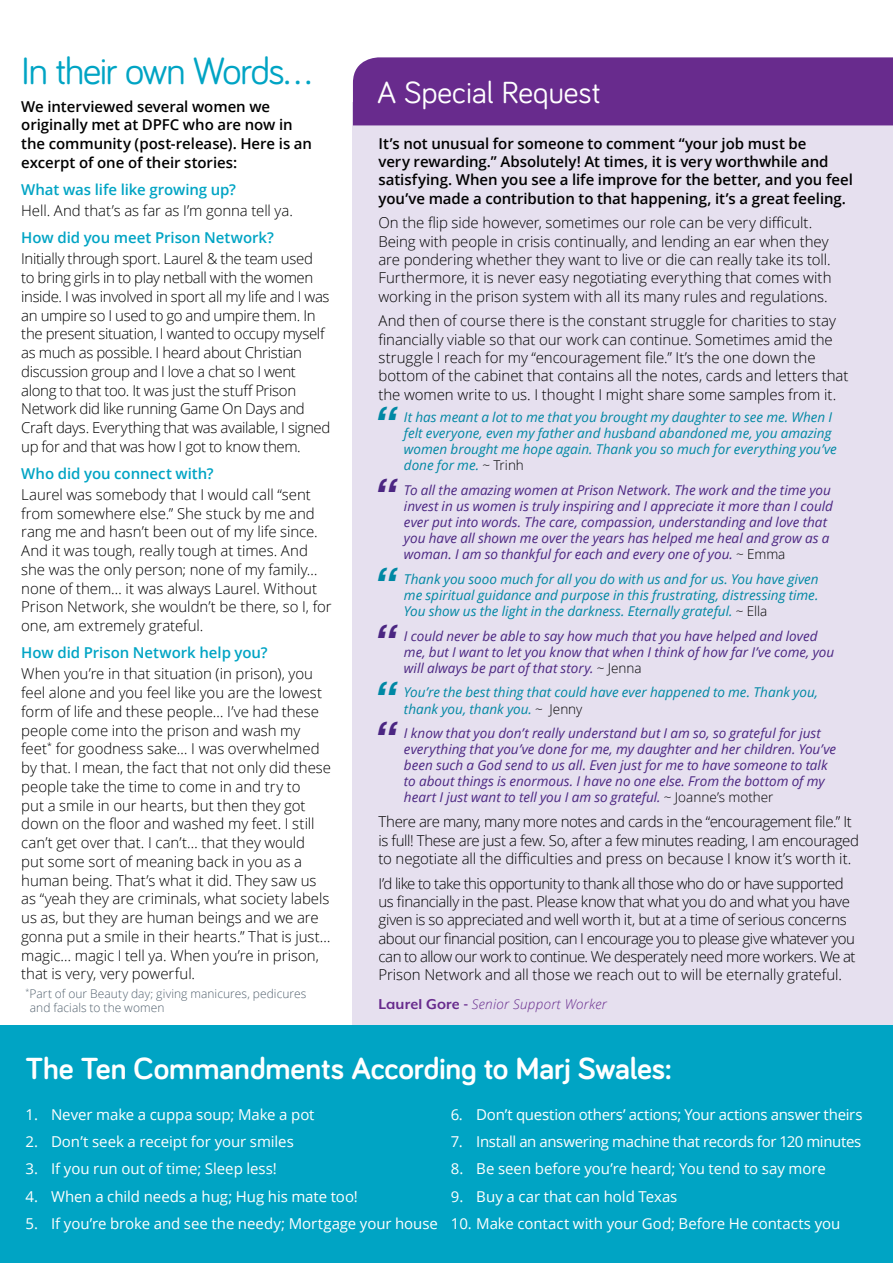
<style>
.page{position:relative;width:893px;height:1263px;background:#fff}
.page>*{position:absolute;margin:0;border:0;box-sizing:border-box;transform-origin:0 0}
.t1{font:italic 700 45px "Arial";color:#0088a4}
.t2{font:italic 700 45px/96.8px "Arial";color:#4b2682}
.t3{font:39px "Bariol";letter-spacing:-.04em;color:#00a4c4}
.t4{font:700 31.5px "Bariol";letter-spacing:-.005em;color:#fff}
.t5{font:31.5px "Bariol";color:#fff}
.t6{font:300 15px/18.8px "Open Sans";letter-spacing:-.005em;color:#000}
.t7{font:300 15px/18.8px "Open Sans";letter-spacing:-.025em;color:#000}
.t8{font:15px "Open Sans";letter-spacing:-.005em;color:#fff}
.t9{font:600 15px/18.3px "Open Sans";letter-spacing:-.005em;color:#000}
.t10{font:600 15px "Open Sans";letter-spacing:-.005em;color:#00a4c4}
.t11{font:15px "Open Sans";letter-spacing:-.025em;color:#fff}
.t12{font:italic 13.5px/16px "Open Sans";color:#4b2682}
.t13{font:italic 13.5px/16px "Open Sans";color:#0088a4}
.t14{font:italic 300 13.5px "Open Sans";letter-spacing:.02em;color:#682b8d}
.t15{font:300 12px/14.2px "Open Sans";letter-spacing:.005em;color:#53626f}
.s1{font-weight:300;font-style:normal;color:#000}
.s2{font-family:"Mr Eaves XL Mod OT";font-weight:700;font-style:normal;font-size:16.5px}
</style>
<div class="page">
<div style="left:0;top:1025px;width:893px;height:238px;background:#00a4c4"></div>
<div style="left:353px;top:102px;width:540px;height:923px;background:#e6e0ef"></div>
<div style="left:353px;top:57px;width:540px;height:68px;background:#682b8d"></div>
<h2 class="t3" style="left:21px;top:45px;width:292px">In their own Words…</h2>
<p class="t9" style="left:21px;top:97px;width:292px;line-height:18.8px">We interviewed several women we originally met at DPFC who are now in the community (post-release). Here is an excerpt of one of their stories:</p>
<p class="t10" style="left:21px;top:179px;width:216px">What was life like growing up?</p>
<p class="t6" style="left:21px;top:201px;width:273px">Hell. And that’s as far as I’m gonna tell ya.</p>
<p class="t10" style="left:21px;top:228px;width:254px">How did you meet Prison Network?</p>
<p class="t7" style="left:21px;top:249px;width:311px">Initially through sport. Laurel &amp; the team used<br>to bring girls in to play netball with the women inside. I was involved in sport all my life and I was an umpire so I used to go and umpire them. In the present situation, I wanted to occupy myself as much as possible. I heard about Christian discussion group and I love a chat so I went along to that too. It was just the stuff Prison Network did like running Game On Days and Craft days. Everything that was available, I signed up for and that was how I got to know them.</p>
<p class="t10" style="left:21px;top:463px;width:194px">Who did you connect with?</p>
<p class="t6" style="left:21px;top:485px;width:312px">Laurel was somebody that I would call “sent from somewhere else.” She stuck by me and rang me and hasn’t been out of my life since.<br>And it was tough, really tough at times. And she was the only person; none of my family… none of them… it was always Laurel. Without Prison Network, she wouldn’t be there, so I, for one, am extremely grateful.</p>
<p class="t10" style="left:21px;top:643px;width:248px">How did Prison Network help you?</p>
<p class="t6" style="left:21px;top:664px;width:311px">When you’re in that situation (in prison), you feel alone and you feel like you are the lowest form of life and these people… I’ve had these people come into the prison and wash my feet<sup>*</sup> for goodness sake… I was overwhelmed by that. I mean, the fact that not only did these people take the time to come in and try to<br>put a smile in our hearts, but then they got down on the floor and washed my feet. I still can’t get over that. I can’t… that they would put some sort of meaning back in you as a human being. That’s what it did. They saw us as “yeah they are criminals, what society labels us as, but they are human beings and we are gonna put a smile in their hearts.” That is just… magic… magic I tell ya. When you’re in prison, that is very, very powerful.</p>
<p class="t15" style="left:30px;top:986px;width:278px;text-indent:-4px"><sup>*</sup>Part of our Beauty day; giving manicures, pedicures and facials to the women</p>
<h3 class="t5" style="left:377px;top:72px;width:225px">A Special Request</h3>
<p class="t9" style="left:378px;top:134px;width:476px">It’s not unusual for someone to comment “your job must be<br>very rewarding.” Absolutely! At times, it is very worthwhile and satisfying. When you see a life improve for the better, and you feel you’ve made a contribution to that happening, it’s a great feeling.</p>
<p class="t6" style="left:378px;top:213px;width:455px;line-height:18.3px">On the flip side however, sometimes our role can be very difficult.<br>Being with people in crisis continually, and lending an ear when they are pondering whether they want to live or die can really take its toll.<br>Furthermore, it is never easy negotiating everything that comes with working in the prison system with all its many rules and regulations.</p>
<p class="t6" style="left:378px;top:311px;width:471px;line-height:18.3px">And then of course there is the constant struggle for charities to stay financially viable so that our work can continue. Sometimes amid the struggle I reach for my “encouragement file.” It’s the one down the bottom of the cabinet that contains all the notes, cards and letters that the women write to us. I thought I might share some samples from it.</p>
<p class="t13" style="left:404px;top:409px;width:434px">It has meant a lot to me that you brought my daughter to see me. When I felt everyone, even my father and husband abandoned me, you amazing women brought me hope again. Thank you so much for everything you’ve done for me. <span class="s1">~ Trinh</span></p>
<p class="t12" style="left:404px;top:482px;width:431px">To all the amazing women at Prison Network. The work and the time you invest in us women is truly inspiring and I appreciate it more than I could ever put into words. The care, compassion, understanding and love that you have all shown me over the years has helped me heal and grow as a woman. I am so thankful for each and every one of you. <span class="s1">~ Emma</span></p>
<p class="t13" style="left:404px;top:571px;width:416px;text-align:justify">Thank you sooo much for all you do with us and for us. You have given me spiritual guidance and purpose in this frustrating, distressing time.<br>You show us the light in the darkness. Eternally grateful. <span class="s1">~ Ella</span></p>
<p class="t12" style="left:404px;top:627px;width:432px">I could never be able to say how much that you have helped and loved me, but I want to let you know that when I think of how far I’ve come, you will always be part of that story. <span class="s1">~ Jenna</span></p>
<p class="t13" style="left:404px;top:684px;width:416px">You’re the best thing that could have ever happened to me. Thank you, thank you, thank you. <span class="s1">~ Jenny</span></p>
<p class="t12" style="left:404px;top:725px;width:434px">I know that you don’t really understand but I am so, so grateful for just everything that you’ve done for me, my daughter and her children. You’ve been such a God send to us all. Even just for me to have someone to talk to about things is enormous. I have no one else. From the bottom of my heart I just want to tell you I am so grateful. <span class="s1">~ Joanne’s mother</span></p>
<p class="t7" style="left:378px;top:812px;width:482px;line-height:18.3px">There are many, many more notes and cards in the “encouragement file.” It is full! These are just a few. So, after a few minutes reading, I am encouraged to negotiate all the difficulties and press on because I know it’s worth it.</p>
<p class="t7" style="left:378px;top:873px;width:479px;line-height:18.3px">I’d like to take this opportunity to thank all those who do or have supported us financially in the past. Please know that what you do and what you have given is so appreciated and well worth it, but at a time of serious concerns about our financial position, can I encourage you to please give whatever you can to allow our work to continue. We desperately need more workers. We at Prison Network and all those we reach out to will be eternally grateful.</p>
<p class="t14" style="left:378px;top:995px;width:230px"><span class="s2">Laurel Gore -</span> Senior Support Worker</p>
<h1 class="t1" style="left:372px;top:394px;width:24px">“</h1>
<h1 class="t2" style="left:372px;top:449px;width:24px">“</h1>
<h1 class="t1" style="left:372px;top:555px;width:24px">“</h1>
<h1 class="t2" style="left:372px;top:595px;width:24px">“ “</h1>
<h1 class="t1" style="left:372px;top:669px;width:24px">“</h1>
<h3 class="t4" style="left:26px;top:1047px;width:648px">The Ten Commandments According to Marj Swales:</h3>
<p class="t8" style="left:26px;top:1104px;width:291px">1. Never make a cuppa soup; Make a pot</p>
<p class="t8" style="left:26px;top:1131px;width:270px">2. Don’t seek a receipt for your smiles</p>
<p class="t8" style="left:26px;top:1159px;width:253px">3. If you run out of time; Sleep less!</p>
<p class="t8" style="left:26px;top:1186px;width:334px">4. When a child needs a hug; Hug his mate too!</p>
<p class="t8" style="left:26px;top:1213px;width:414px">5. If you’re broke and see the needy; Mortgage your house</p>
<p class="t8" style="left:451px;top:1104px;width:413px">6. Don’t question others’ actions; Your actions answer theirs</p>
<p class="t11" style="left:451px;top:1131px;width:412px">7. Install an answering machine that records for 120 minutes</p>
<p class="t8" style="left:451px;top:1159px;width:377px">8. Be seen before you’re heard; You tend to say more</p>
<p class="t8" style="left:451px;top:1186px;width:228px">9. Buy a car that can hold Texas</p>
<p class="t8" style="left:451px;top:1213px;width:391px">10. Make contact with your God; Before He contacts you</p>
</div>
